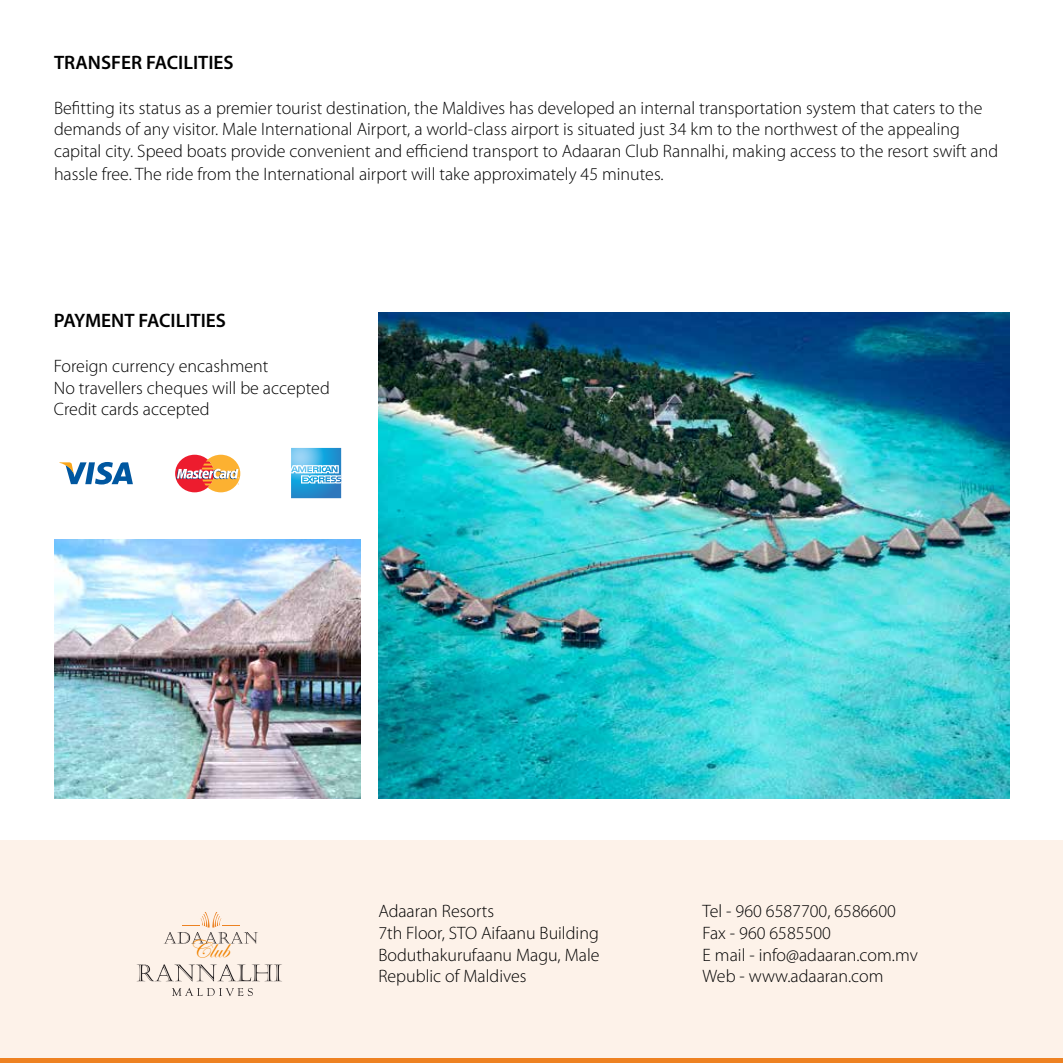
<style>
.page{position:relative;width:1063px;height:1063px;background:#fff}
.page>*{position:absolute;margin:0;border:0;box-sizing:border-box;transform-origin:0 0}
.t1{font:25.5px "Edwardian Script ITC";color:#ef8200}
.t2{font:600 19.5px "Myriad Pro";color:#000}
.t3{font:300 18px/21.6px "Myriad Pro";color:#000}
</style>
<div class="page">
<div style="left:0;top:840px;width:1063px;height:223px;background:#fdf2e9"></div>
<hr style="left:0;top:1059px;width:1063px;height:4px;background:#ee8222">
<svg style="left:137px;top:964px;width:145px;height:18px"></svg>
<svg style="left:164px;top:912px;width:94px;height:32px"></svg>
<svg style="left:172px;top:988px;width:81px;height:8px"></svg>
<img style="left:378px;top:313px;width:631px;height:486px">
<img style="left:54px;top:539px;width:306px;height:260px">
<svg style="left:59px;top:462px;width:74px;height:23px"></svg>
<svg style="left:176px;top:455px;width:64px;height:37px"></svg>
<svg style="left:291px;top:448px;width:50px;height:50px"></svg>
<p class="t2" style="left:54px;top:50px;width:181px">TRANSFER FACILITIES</p>
<p class="t3" style="left:54px;top:97px;width:946px">Befitting its status as a premier tourist destination, the Maldives has developed an internal transportation system that caters to the demands of any visitor. Male International Airport, a world-class airport is situated just 34 km to the northwest of the appealing capital city. Speed boats provide convenient and efficiend transport to Adaaran Club Rannalhi, making access to the resort swift and</p>
<p class="t3" style="left:54px;top:163px;width:611px">hassle free. The ride from the International airport will take approximately 45 minutes.</p>
<p class="t2" style="left:54px;top:308px;width:174px">PAYMENT FACILITIES</p>
<p class="t3" style="left:54px;top:355px;width:277px">Foreign currency encashment<br>No travellers cheques will be accepted<br>Credit cards accepted</p>
<h1 class="t1" style="left:189px;top:935px;width:42px">Club</h1>
<p class="t3" style="left:378px;top:900px;width:223px">Adaaran Resorts<br>7th Floor, STO Aifaanu Building<br>Boduthakurufaanu Magu, Male<br>Republic of Maldives</p>
<p class="t3" style="left:703px;top:900px;width:217px">Tel - 960 6587700, 6586600<br>Fax - 960 6585500<br>E mail - info@adaaran.com.mv<br>Web - www.adaaran.com</p>
</div>
